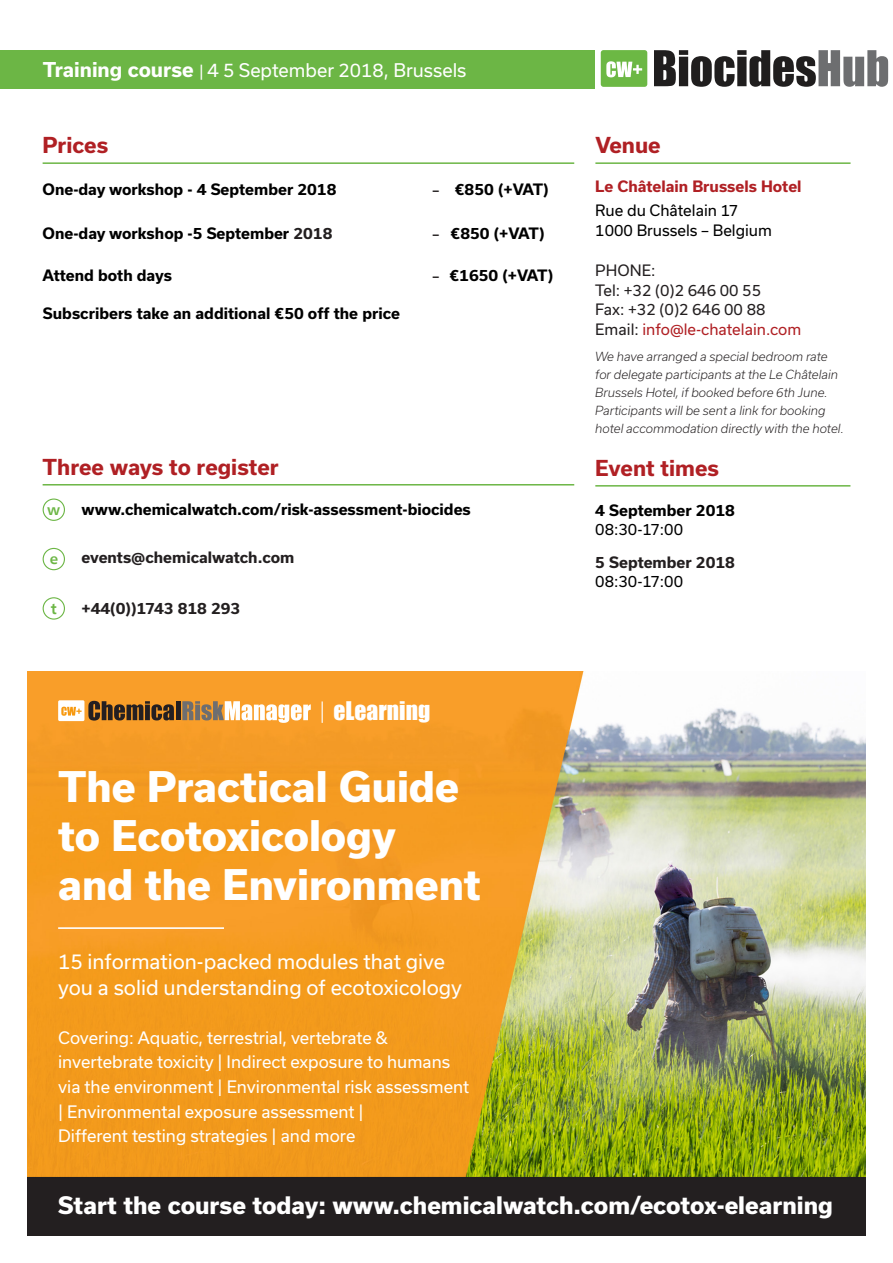
<style>
.page{position:relative;width:893px;height:1263px;background:#fff}
.page>*{position:absolute;margin:0;border:0;box-sizing:border-box;transform-origin:0 0}
.t1{font:800 40.2px/49.3px "Usual";color:#fff}
.t2{font:23.55px "Impact";color:#fff}
.t3{font:800 22.95px "Usual";color:#fff}
.Headers{font:700 21px "Usual";color:#b02024}
.t4{font:19.65px/26.2px "Usual";color:#fff}
.t5{font:18px "Usual";color:#fff}
.t6{font:16.5px/24.6px "Usual";color:#fff}
.Bk_Pg__Price{font:700 15px "Usual";color:#000}
.Bk_Pg__Location_Name{font:15px/19.5px "Usual";color:#231f20}
.Bk_Pg__Ways_to_Regis{font:700 15px "Usual";color:#000}
.Bk_Pg__Ways_to_Regis-2{font:700 15px "Usual";color:#231f20}
.Bk_Pg__Time{font:15px/19.5px "Usual";color:#000}
.Bk_Pg__Time-2{font:700 15px/19.5px "Usual";color:#000}
.Bk_Pg__Time-3{font:700 15px/19.5px "Usual";color:#231f20}
.Bk_Pg__Location_Name-2{font:700 15px "Usual";color:#b02024}
.t7{font:500 15px "Franklin Gothic";color:#231f20}
.t8{font:15px "Humanist 777 BT Bold B";color:#6cb645}
.Bk_Pg__Location{font:italic 300 12px/18px "Usual";color:#231f20}
.s1{font-weight:700;font-size:19.5px}
.s2{font-size:15px}
.s3{color:#231f20}
.s4{color:#b02024}
.s5{font-weight:400}
.s6{font-weight:400;color:#000}
</style>
<div class="page">
<div style="left:0;top:50px;width:595px;height:38px;background:#6cb645"></div>
<svg style="left:654px;top:50px;width:234px;height:37px"></svg>
<div style="left:601px;top:50px;width:46px;height:37px;background:#6cb844;border-radius:3px"></div>
<svg style="left:606px;top:61px;width:36px;height:16px"></svg>
<hr style="left:43px;top:162px;width:531px;height:2px;background:#6cb645">
<hr style="left:595px;top:485px;width:255px;height:2px;background:#6cb645">
<hr style="left:43px;top:484px;width:531px;height:1px;background:#6cb645">
<hr style="left:595px;top:162px;width:255px;height:2px;background:#6cb645">
<div style="left:43px;top:498px;width:22px;height:23px;border:1px solid #6cb645;border-radius:50%"></div>
<div style="left:43px;top:548px;width:22px;height:22px;border:1px solid #6cb645;border-radius:50%"></div>
<div style="left:43px;top:597px;width:22px;height:23px;border:1px solid #6cb645;border-radius:50%"></div>
<img style="left:27px;top:672px;width:839px;height:563px">
<svg style="left:88px;top:701px;width:86px;height:20px"></svg>
<hr style="left:176px;top:701px;width:4px;height:19px;background:#241f21">
<svg style="left:182px;top:701px;width:129px;height:22px"></svg>
<div style="left:58px;top:700px;width:26px;height:21px;background:#fff;border-radius:2px"></div>
<svg style="left:61px;top:707px;width:21px;height:9px"></svg>
<hr style="left:58px;top:927px;width:166px;height:2px;background:#fff">
<svg style="left:322px;top:701px;width:1px;height:22px"></svg>
<p class="t5" style="left:43px;top:59px;width:425px"><span class="s1">Training course</span> <span class="s2">|</span> 4 5 September 2018, Brussels</p>
<p class="Headers" style="left:43px;top:133px;width:67px">Prices</p>
<p class="Bk_Pg__Price" style="left:43px;top:181px;width:295px">One-day workshop - 4 September 2018</p>
<p class="Bk_Pg__Price" style="left:43px;top:225px;width:291px">One-day workshop -5 September <span class="s3">2018</span></p>
<p class="Bk_Pg__Price" style="left:43px;top:267px;width:131px">Attend both days</p>
<p class="Bk_Pg__Price" style="left:43px;top:304px;width:359px">Subscribers take an additional €50 off the price</p>
<p class="t7" style="left:431px;top:181px;width:10px">–</p>
<p class="t7" style="left:431px;top:224px;width:10px">–</p>
<p class="t7" style="left:431px;top:266px;width:10px">–</p>
<p class="Bk_Pg__Price" style="left:455px;top:181px;width:95px">€850 (+VAT)</p>
<p class="Bk_Pg__Price" style="left:451px;top:225px;width:95px">€850 (+VAT)</p>
<p class="Bk_Pg__Price" style="left:450px;top:267px;width:105px">€1650 (+VAT)</p>
<p class="Headers" style="left:43px;top:455px;width:238px">Three ways to register</p>
<p class="t8" style="left:47px;top:500px;width:14px">w</p>
<p class="t8" style="left:50px;top:549px;width:10px">e</p>
<p class="t8" style="left:51px;top:599px;width:8px">t</p>
<p class="Bk_Pg__Ways_to_Regis" style="left:82px;top:500px;width:391px">www.chemicalwatch.com/risk-assessment-biocides</p>
<p class="Bk_Pg__Ways_to_Regis-2" style="left:82px;top:549px;width:214px">events@chemicalwatch.com</p>
<p class="Bk_Pg__Ways_to_Regis-2" style="left:82px;top:600px;width:160px">+44(0))1743 818 293</p>
<p class="t2" style="left:334px;top:693px;width:98px">eLearning</p>
<p class="t1" style="left:58px;top:762px;width:424px">The Practical Guide to Ecotoxicology and the Environment</p>
<p class="t4" style="left:58px;top:948px;width:405px">15 information-packed modules that give you a solid understanding of ecotoxicology</p>
<p class="t6" style="left:58px;top:1025px;width:412px">Covering: Aquatic, terrestrial, vertebrate &amp; invertebrate toxicity | Indirect exposure to humans via the environment | Environmental risk assessment | Environmental exposure assessment |<br>Different testing strategies | and more</p>
<p class="Headers" style="left:595px;top:133px;width:67px">Venue</p>
<p class="Bk_Pg__Location_Name-2" style="left:595px;top:178px;width:208px">Le Châtelain Brussels Hotel</p>
<p class="Bk_Pg__Time" style="left:595px;top:201px;width:178px">Rue du Châtelain 17<br>1000 Brussels – Belgium</p>
<p class="Bk_Pg__Location_Name" style="left:595px;top:261px;width:207px">PHONE:<br>Tel: +32 (0)2 646 00 55<br>Fax: +32 (0)2 646 00 88<br>Email: <span class="s4">info@le-chatelain.com</span></p>
<p class="Bk_Pg__Location" style="left:595px;top:348px;width:250px">We have arranged a special bedroom rate for delegate participants at the Le Châtelain Brussels Hotel, if booked before 6th June.<br>Participants will be sent a link for booking hotel accommodation directly with the hotel.</p>
<p class="Headers" style="left:595px;top:456px;width:125px">Event times</p>
<p class="Bk_Pg__Time-2" style="left:595px;top:500px;width:141px">4 September 2018<br><span class="s5">08:30-17:00</span></p>
<p class="Bk_Pg__Time-3" style="left:595px;top:552px;width:141px">5 September 2018<br><span class="s6">08:30-17:00</span></p>
<p class="t3" style="left:58px;top:1192px;width:776px">Start the course today: www.chemicalwatch.com/ecotox-elearning</p>
</div>
